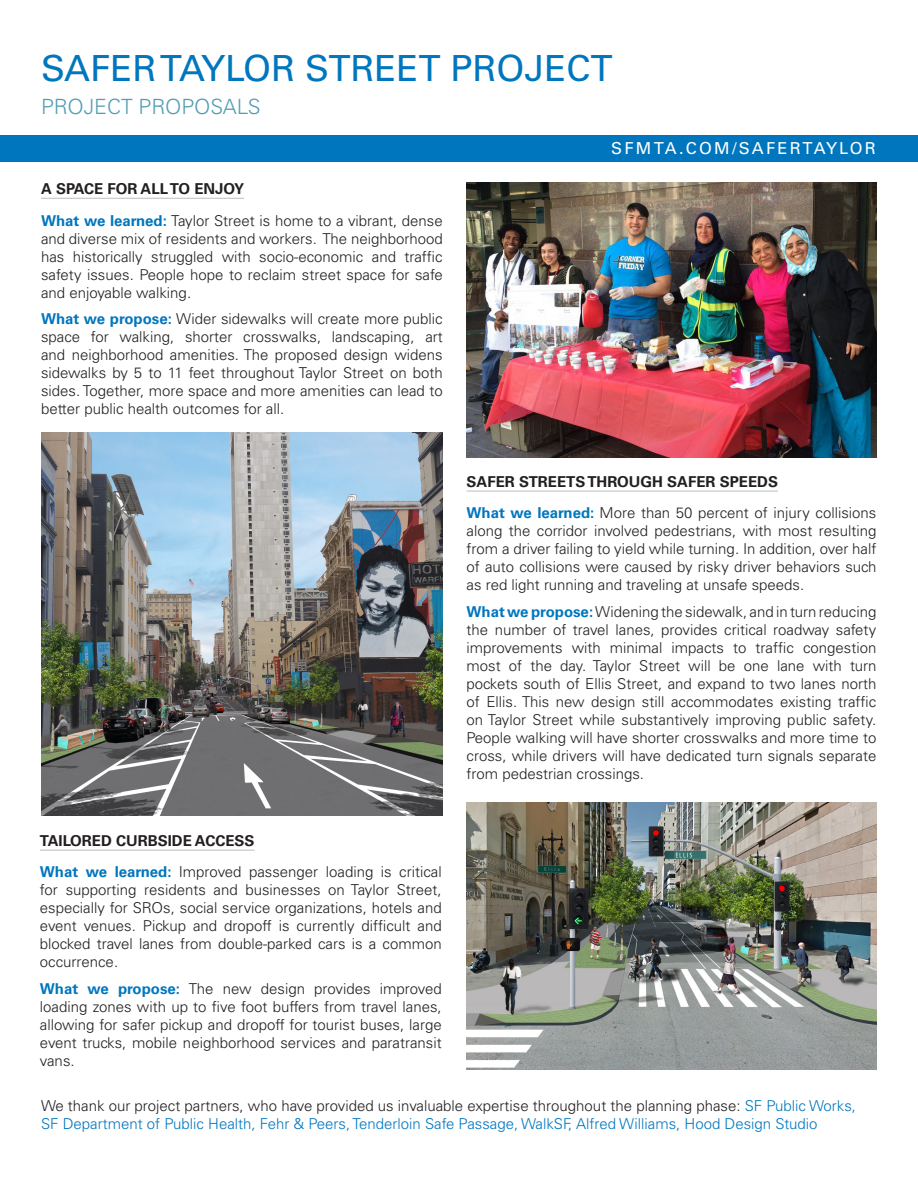
<style>
.page{position:relative;width:918px;height:1188px;background:#fff}
.page>*{position:absolute;margin:0;border:0;box-sizing:border-box;transform-origin:0 0}
.t1{font:36px "Univers";color:#0076be}
.t2{font:300 21px "Univers";color:#539db5}
.t3{font:16.5px "Univers";letter-spacing:.135em;color:#fff}
.t4{font:300 15px/18px "Univers";color:#231f20;text-align:justify}
.t5{font:300 15px/18px "Univers";color:#0076be}
.t6{font:700 15px "Univers";color:#231f20}
.s1{font-weight:700;color:#0076be}
.s2{color:#231f20}
</style>
<div class="page">
<div style="left:0;top:135px;width:918px;height:27px;background:#0076be"></div>
<img style="left:467px;top:183px;width:410px;height:275px">
<hr style="left:467px;top:491px;width:311px;height:1px;background:#bcbdc0">
<hr style="left:40px;top:850px;width:215px;height:1px;background:#bcbdc0">
<hr style="left:41px;top:198px;width:203px;height:1px;background:#bcbdc0">
<img style="left:467px;top:802px;width:409px;height:267px">
<img style="left:41px;top:432px;width:402px;height:383px">
<p class="t1" style="left:41px;top:47px;width:573px">SAFER TAYLOR STREET PROJECT</p>
<p class="t2" style="left:41px;top:94px;width:221px">PROJECT PROPOSALS</p>
<p class="t3" style="left:611px;top:139px;width:266px">SFMTA.COM/SAFERTAYLOR</p>
<p class="t6" style="left:41px;top:180px;width:205px">A SPACE FOR ALL TO ENJOY</p>
<p class="t4" style="left:41px;top:211px;width:403px"><span class="s1">What we learned:</span> Taylor Street is home to a vibrant, dense and diverse mix of residents and workers. The neighborhood has historically struggled with socio-economic and traffic safety issues. People hope to reclaim street space for safe and enjoyable walking.</p>
<p class="t4" style="left:41px;top:310px;width:403px"><span class="s1">What we propose:</span> Wider sidewalks will create more public space for walking, shorter crosswalks, landscaping, art and neighborhood amenities. The proposed design widens sidewalks by 5 to 11 feet throughout Taylor Street on both sides. Together, more space and more amenities can lead to better public health outcomes for all.</p>
<p class="t6" style="left:40px;top:832px;width:216px">TAILORED CURBSIDE ACCESS</p>
<p class="t4" style="left:40px;top:863px;width:403px"><span class="s1">What we learned:</span> Improved passenger loading is critical for supporting residents and businesses on Taylor Street, especially for SROs, social service organizations, hotels and event venues. Pickup and dropoff is currently difficult and blocked travel lanes from double-parked cars is a common occurrence.</p>
<p class="t4" style="left:40px;top:980px;width:403px"><span class="s1">What we propose:</span> The new design provides improved loading zones with up to five foot buffers from travel lanes, allowing for safer pickup and dropoff for tourist buses, large event trucks, mobile neighborhood services and paratransit vans.</p>
<p class="t6" style="left:467px;top:472px;width:313px">SAFER STREETS THROUGH SAFER SPEEDS</p>
<p class="t4" style="left:467px;top:504px;width:411px"><span class="s1">What we learned:</span> More than 50 percent of injury collisions along the corridor involved pedestrians, with most resulting from a driver failing to yield while turning. In addition, over half of auto collisions were caused by risky driver behaviors such as red light running and traveling at unsafe speeds.</p>
<p class="t4" style="left:467px;top:602px;width:411px"><span class="s1">What we propose:</span> Widening the sidewalk, and in turn reducing the number of travel lanes, provides critical roadway safety improvements with minimal impacts to traffic congestion most of the day. Taylor Street will be one lane with turn pockets south of Ellis Street, and expand to two lanes north of Ellis. This new design still accommodates existing traffic on Taylor Street while substantively improving public safety.<br>People walking will have shorter crosswalks and more time to cross, while drivers will have dedicated turn signals separate from pedestrian crossings.</p>
<p class="t5" style="left:41px;top:1097px;width:817px"><span class="s2">We thank our project partners, who have provided us invaluable expertise throughout the planning phase:</span> SF Public Works,<br>SF Department of Public Health, Fehr &amp; Peers, Tenderloin Safe Passage, WalkSF, Alfred Williams, Hood Design Studio</p>
</div>
